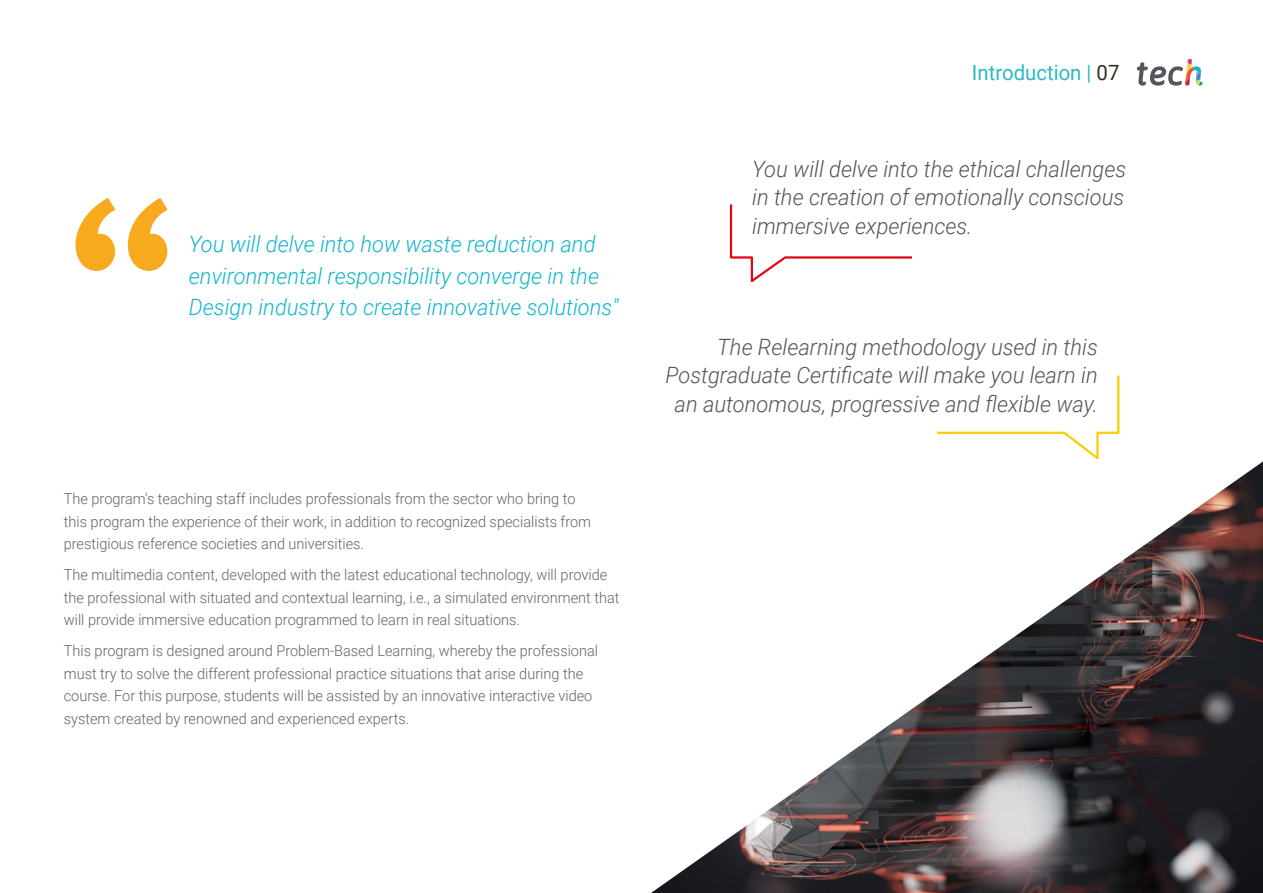
<style>
.page{position:relative;width:1263px;height:893px;background:#fff}
.page>*{position:absolute;margin:0;border:0;box-sizing:border-box;transform-origin:0 0}
.t1{font:italic 300 22.5px/28.5px "Roboto";color:#52555b;text-align:right}
.t2{font:italic 300 22.5px/31.5px "Roboto";color:#0fb6cf}
.t3{font:21px "Roboto";color:#2db8c5}
.t4{font:300 15px/22.5px "Roboto";color:#61646a}
.s1{color:#312e20}
</style>
<div class="page">
<img style="left:651px;top:461px;width:612px;height:432px">
<svg style="left:935px;top:375px;width:185px;height:88px"></svg>
<svg style="left:729px;top:204px;width:183px;height:78px"></svg>
<svg style="left:75px;top:198px;width:93px;height:73px"></svg>
<svg style="left:1137px;top:59px;width:65px;height:27px"></svg>
<h1 class="t2" style="left:189px;top:228px;width:431px">You will delve into how waste reduction and environmental responsibility converge in the<br>Design industry to create innovative solutions"</h1>
<p class="t4" style="left:64px;top:487px;width:529px">The program's teaching staff includes professionals from the sector who bring to this program the experience of their work, in addition to recognized specialists from prestigious reference societies and universities.</p>
<p class="t4" style="left:64px;top:563px;width:557px">The multimedia content, developed with the latest educational technology, will provide the professional with situated and contextual learning, i.e., a simulated environment that will provide immersive education programmed to learn in real situations.</p>
<p class="t4" style="left:64px;top:639px;width:536px">This program is designed around Problem-Based Learning, whereby the professional must try to solve the different professional practice situations that arise during the course. For this purpose, students will be assisted by an innovative interactive video system created by renowned and experienced experts.</p>
<h2 class="t3" style="left:972px;top:57px;width:149px">Introduction | <span class="s1">07</span></h2>
<h1 class="t1" style="left:752px;top:154px;width:375px;text-align:justify">You will delve into the ethical challenges in the creation of emotionally conscious immersive experiences.</h1>
<h1 class="t1" style="left:665px;top:332px;width:434px">The Relearning methodology used in this<br>Postgraduate Certificate will make you learn in an autonomous, progressive and flexible way.</h1>
</div>
